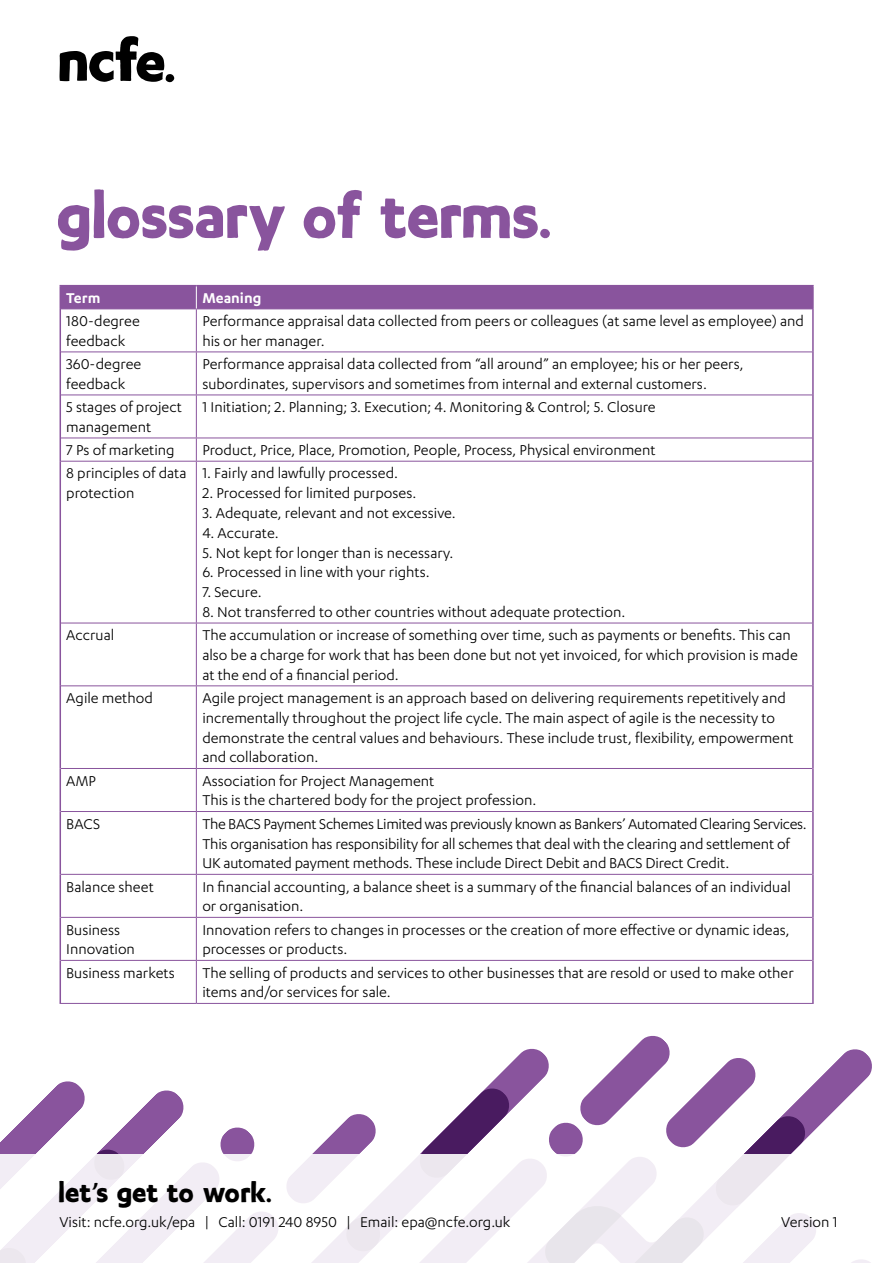
<style>
.page{position:relative;width:893px;height:1263px;background:#fff}
.page>*{position:absolute;margin:0;border:0;box-sizing:border-box;transform-origin:0 0}
.t1{font:61.5px "NCF Efont";color:#89549d}
.t2{font:27px "NCF Efont";letter-spacing:.015em;color:#000}
.t3{font:16.5px/19.8px "Karbon";color:#000}
.t4{font:600 16.5px "Karbon";color:#fff}
</style>
<div class="page">
<svg style="left:0;top:1036px;width:872px;height:118px"></svg>
<svg style="left:0;top:1154px;width:871px;height:109px"></svg>
<svg style="left:60px;top:36px;width:114px;height:46px"></svg>
<hr style="left:60px;top:285px;width:136px;height:1px;background:#89549d">
<hr style="left:196px;top:285px;width:618px;height:1px;background:#89549d">
<hr style="left:812px;top:286px;width:2px;height:23px;background:#89549d">
<hr style="left:60px;top:309px;width:1px;height:43px;background:#89549d">
<hr style="left:812px;top:309px;width:2px;height:43px;background:#89549d">
<hr style="left:60px;top:352px;width:1px;height:43px;background:#89549d">
<hr style="left:812px;top:352px;width:2px;height:43px;background:#89549d">
<hr style="left:60px;top:395px;width:1px;height:43px;background:#89549d">
<hr style="left:812px;top:395px;width:2px;height:43px;background:#89549d">
<svg style="left:60px;top:438px;width:1px;height:23px"></svg>
<hr style="left:812px;top:438px;width:2px;height:23px;background:#89549d">
<hr style="left:60px;top:461px;width:1px;height:162px;background:#89549d">
<hr style="left:812px;top:461px;width:2px;height:162px;background:#89549d">
<hr style="left:60px;top:623px;width:1px;height:63px;background:#89549d">
<hr style="left:812px;top:623px;width:2px;height:63px;background:#89549d">
<hr style="left:60px;top:686px;width:1px;height:82px;background:#89549d">
<hr style="left:812px;top:686px;width:2px;height:82px;background:#89549d">
<hr style="left:60px;top:768px;width:1px;height:43px;background:#89549d">
<hr style="left:812px;top:768px;width:2px;height:43px;background:#89549d">
<hr style="left:60px;top:811px;width:1px;height:63px;background:#89549d">
<hr style="left:812px;top:811px;width:2px;height:63px;background:#89549d">
<hr style="left:60px;top:874px;width:1px;height:43px;background:#89549d">
<hr style="left:812px;top:874px;width:2px;height:43px;background:#89549d">
<hr style="left:60px;top:917px;width:1px;height:43px;background:#89549d">
<hr style="left:812px;top:917px;width:2px;height:43px;background:#89549d">
<hr style="left:60px;top:960px;width:1px;height:43px;background:#89549d">
<hr style="left:812px;top:960px;width:2px;height:43px;background:#89549d">
<hr style="left:196px;top:309px;width:1px;height:42px;background:#89549d">
<hr style="left:61px;top:351px;width:135px;height:1px;background:#89549d">
<hr style="left:196px;top:351px;width:616px;height:1px;background:#89549d">
<hr style="left:196px;top:352px;width:1px;height:43px;background:#89549d">
<hr style="left:61px;top:395px;width:135px;height:1px;background:#89549d">
<hr style="left:196px;top:395px;width:616px;height:1px;background:#89549d">
<hr style="left:196px;top:395px;width:1px;height:43px;background:#89549d">
<hr style="left:61px;top:438px;width:135px;height:1px;background:#89549d">
<hr style="left:196px;top:438px;width:616px;height:1px;background:#89549d">
<svg style="left:196px;top:438px;width:1px;height:23px"></svg>
<hr style="left:61px;top:461px;width:135px;height:1px;background:#89549d">
<hr style="left:196px;top:461px;width:616px;height:1px;background:#89549d">
<hr style="left:196px;top:462px;width:1px;height:161px;background:#89549d">
<hr style="left:61px;top:623px;width:135px;height:1px;background:#89549d">
<hr style="left:196px;top:623px;width:616px;height:1px;background:#89549d">
<hr style="left:196px;top:623px;width:1px;height:62px;background:#89549d">
<hr style="left:61px;top:685px;width:135px;height:1px;background:#89549d">
<hr style="left:196px;top:685px;width:616px;height:1px;background:#89549d">
<hr style="left:196px;top:686px;width:1px;height:82px;background:#89549d">
<hr style="left:61px;top:768px;width:135px;height:1px;background:#89549d">
<hr style="left:196px;top:768px;width:616px;height:1px;background:#89549d">
<hr style="left:196px;top:769px;width:1px;height:42px;background:#89549d">
<hr style="left:61px;top:811px;width:135px;height:1px;background:#89549d">
<hr style="left:196px;top:811px;width:616px;height:1px;background:#89549d">
<hr style="left:196px;top:812px;width:1px;height:62px;background:#89549d">
<hr style="left:61px;top:874px;width:135px;height:1px;background:#89549d">
<hr style="left:196px;top:874px;width:616px;height:1px;background:#89549d">
<hr style="left:196px;top:875px;width:1px;height:42px;background:#89549d">
<hr style="left:61px;top:917px;width:135px;height:1px;background:#89549d">
<hr style="left:196px;top:917px;width:616px;height:1px;background:#89549d">
<hr style="left:196px;top:918px;width:1px;height:42px;background:#89549d">
<hr style="left:61px;top:960px;width:135px;height:1px;background:#89549d">
<hr style="left:196px;top:960px;width:616px;height:1px;background:#89549d">
<hr style="left:196px;top:961px;width:1px;height:42px;background:#89549d">
<div style="left:60px;top:286px;width:752px;height:23px;background:#89549d"></div>
<hr style="left:60px;top:1003px;width:136px;height:1px;background:#89549d">
<hr style="left:196px;top:1003px;width:618px;height:1px;background:#89549d">
<h1 class="t1" style="left:60px;top:189px;width:499px">glossary of terms.</h1>
<p class="t4" style="left:66px;top:289px;width:36px">Term</p>
<p class="t4" style="left:202px;top:289px;width:61px">Meaning</p>
<p class="t3" style="left:66px;top:311px;width:75px">180-degree feedback</p>
<p class="t3" style="left:202px;top:311px;width:603px">Performance appraisal data collected from peers or colleagues (at same level as employee) and his or her manager.</p>
<p class="t3" style="left:66px;top:354px;width:77px">360-degree feedback</p>
<p class="t3" style="left:202px;top:354px;width:543px">Performance appraisal data collected from “all around” an employee; his or her peers, subordinates, supervisors and sometimes from internal and external customers.</p>
<p class="t3" style="left:66px;top:397px;width:117px">5 stages of project management</p>
<p class="t3" style="left:202px;top:397px;width:455px">1 Initiation; 2. Planning; 3. Execution; 4. Monitoring &amp; Control; 5. Closure</p>
<p class="t3" style="left:66px;top:440px;width:110px">7 Ps of marketing</p>
<p class="t3" style="left:202px;top:440px;width:455px">Product, Price, Place, Promotion, People, Process, Physical environment</p>
<p class="t3" style="left:66px;top:463px;width:122px">8 principles of data protection</p>
<p class="t3" style="left:202px;top:463px;width:197px">1. Fairly and lawfully processed.</p>
<p class="t3" style="left:202px;top:483px;width:215px">2. Processed for limited purposes.</p>
<p class="t3" style="left:202px;top:503px;width:255px">3. Adequate, relevant and not excessive.</p>
<p class="t3" style="left:202px;top:522px;width:78px">4. Accurate.</p>
<p class="t3" style="left:202px;top:542px;width:252px">5. Not kept for longer than is necessary.</p>
<p class="t3" style="left:202px;top:562px;width:229px">6. Processed in line with your rights.</p>
<p class="t3" style="left:202px;top:582px;width:61px">7. Secure.</p>
<p class="t3" style="left:202px;top:602px;width:424px">8. Not transferred to other countries without adequate protection.</p>
<p class="t3" style="left:66px;top:625px;width:49px">Accrual</p>
<p class="t3" style="left:202px;top:625px;width:597px">The accumulation or increase of something over time, such as payments or benefits. This can also be a charge for work that has been done but not yet invoiced, for which provision is made at the end of a financial period.</p>
<p class="t3" style="left:66px;top:688px;width:88px">Agile method</p>
<p class="t3" style="left:202px;top:688px;width:593px">Agile project management is an approach based on delivering requirements repetitively and incrementally throughout the project life cycle. The main aspect of agile is the necessity to demonstrate the central values and behaviours. These include trust, flexibility, empowerment and collaboration.</p>
<p class="t3" style="left:66px;top:770px;width:31px">AMP</p>
<p class="t3" style="left:202px;top:770px;width:335px">Association for Project Management<br>This is the chartered body for the project profession.</p>
<p class="t3" style="left:66px;top:813px;width:35px">BACS</p>
<p class="t3" style="left:202px;top:813px;width:606px">The BACS Payment Schemes Limited was previously known as Bankers’ Automated Clearing Services.<br>This organisation has responsibility for all schemes that deal with the clearing and settlement of<br>UK automated payment methods. These include Direct Debit and BACS Direct Credit.</p>
<p class="t3" style="left:66px;top:876px;width:89px">Balance sheet</p>
<p class="t3" style="left:202px;top:876px;width:590px">In financial accounting, a balance sheet is a summary of the financial balances of an individual or organisation.</p>
<p class="t3" style="left:66px;top:919px;width:70px">Business<br>Innovation</p>
<p class="t3" style="left:202px;top:919px;width:589px">Innovation refers to changes in processes or the creation of more effective or dynamic ideas, processes or products.</p>
<p class="t3" style="left:66px;top:962px;width:110px">Business markets</p>
<p class="t3" style="left:202px;top:962px;width:593px">The selling of products and services to other businesses that are resold or used to make other items and/or services for sale.</p>
<h2 class="t2" style="left:60px;top:1181px;width:216px">let’s get to work.</h2>
<p class="t3" style="left:60px;top:1212px;width:452px">Visit: ncfe.org.uk/epa | Call: 0191 240 8950 | Email: epa@ncfe.org.uk</p>
<p class="t3" style="left:781px;top:1212px;width:58px">Version 1</p>
</div>
